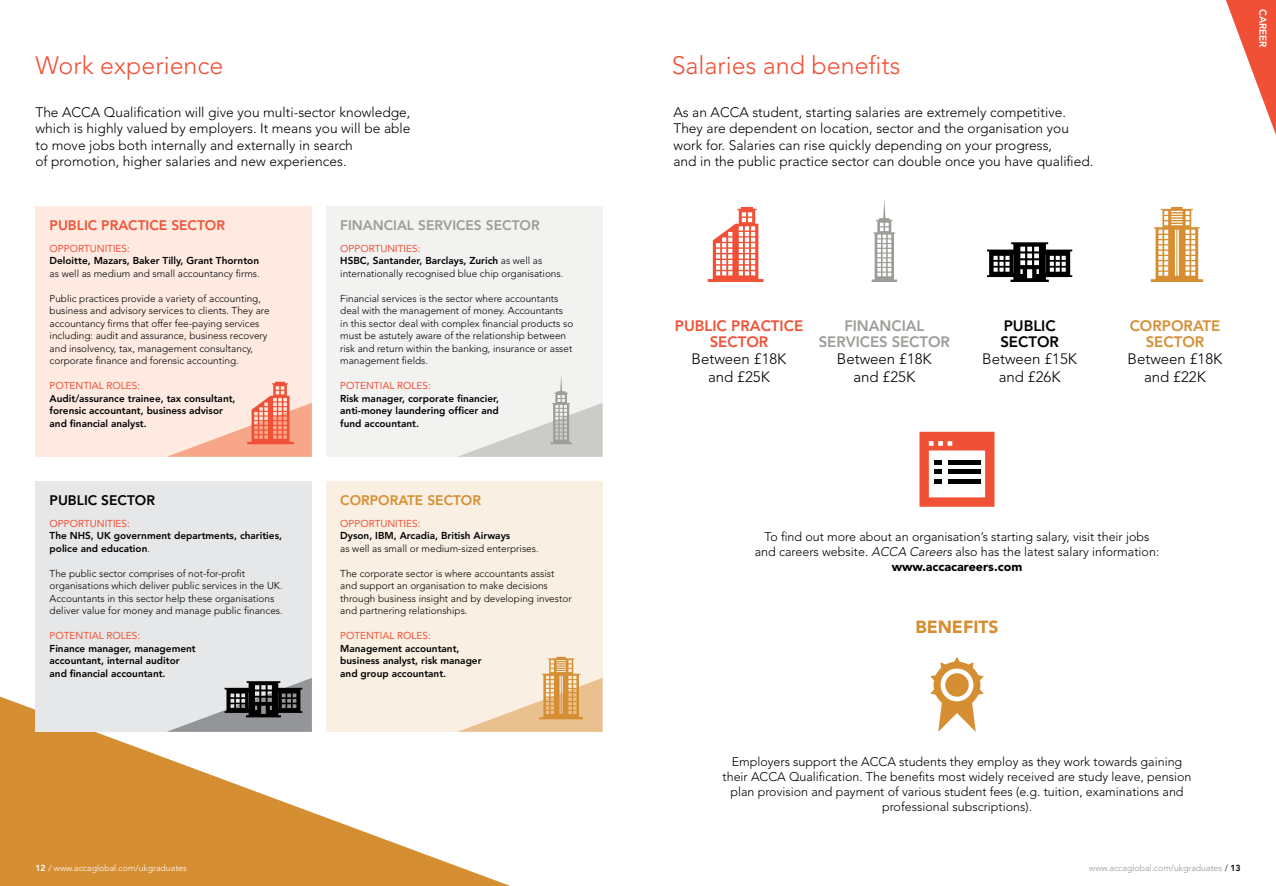
<style>
.page{position:relative;width:1276px;height:886px;background:#fff}
.page>*{position:absolute;margin:0;border:0;box-sizing:border-box;transform-origin:0 0}
.t1{font:300 25px "Avenir LT";color:#f05136}
.t2{font:900 17.5px "Avenir LT";color:#d68e32}
.t3{font:300 15px/17.5px "Avenir LT";color:#000;text-align:center}
.t4{font:800 15px/16.2px "Avenir LT";letter-spacing:-.005em;color:#9c9d98;text-align:center}
.t5{font:800 15px/16.2px "Avenir LT";color:#f05136;text-align:center}
.t6{font:800 15px/16.2px "Avenir LT";color:#d68e32;text-align:center}
.t7{font:800 15px/16.2px "Avenir LT";color:#000}
.t8{font:300 13.75px/16.2px "Avenir LT";color:#000}
.t9{font:800 13.75px "Avenir LT";color:#9c9d98}
.t10{font:800 13.75px "Avenir LT";color:#f05136}
.t11{font:800 13.75px "Avenir LT";color:#d68e32}
.t12{font:800 13.75px "Avenir LT";color:#000}
.t13{font:300 12.5px/15px "Avenir LT";color:#000;text-align:center}
.t14{font:300 10px/12.5px "Avenir LT";color:#000}
.t15{font:800 10px/12.5px "Avenir LT";color:#000}
.t16{font:10px "Avenir LT";color:#f05136}
.t17{font:800 10px "Avenir LT";color:#fff}
.t18{font:300 8.75px "Avenir LT";color:#fff}
.t19{font:300 8.75px "Avenir LT";color:#939598}
.s1{font-weight:300}
.s2{font-weight:400;color:#f05136}
.s3{font-weight:800}
.s4{font-style:italic}
.s5{font-weight:900}
.s6{color:#000}
.s7{font-weight:800;color:#000}
</style>
<div class="page">
<svg style="left:0;top:696px;width:510px;height:190px;fill:#d68e32"></svg>
<div style="left:35px;top:207px;width:277px;height:250px;background:#feeae1"></div>
<div style="left:326px;top:207px;width:276px;height:250px;background:#f2f2f1"></div>
<div style="left:35px;top:482px;width:277px;height:250px;background:#e6e7e8"></div>
<div style="left:326px;top:482px;width:276px;height:250px;background:#f9efe2"></div>
<svg style="left:1226px;top:0;width:50px;height:135px"></svg>
<svg style="left:458px;top:376px;width:144px;height:81px"></svg>
<svg style="left:871px;top:199px;width:26px;height:83px"></svg>
<svg style="left:167px;top:382px;width:145px;height:75px"></svg>
<svg style="left:707px;top:207px;width:56px;height:75px"></svg>
<svg style="left:167px;top:678px;width:145px;height:54px"></svg>
<svg style="left:987px;top:242px;width:85px;height:40px"></svg>
<svg style="left:458px;top:657px;width:144px;height:75px"></svg>
<svg style="left:1150px;top:207px;width:53px;height:75px"></svg>
<svg style="left:930px;top:657px;width:53px;height:75px"></svg>
<svg style="left:919px;top:432px;width:75px;height:75px"></svg>
<h1 class="t1" style="left:35px;top:51px;width:189px">Work experience</h1>
<h1 class="t1" style="left:671px;top:51px;width:230px">Salaries and benefits</h1>
<h3 class="t8" style="left:35px;top:104px;width:376px">The ACCA Qualification will give you multi-sector knowledge, which is highly valued by employers. It means you will be able to move jobs both internally and externally in search<br>of promotion, higher salaries and new experiences.</h3>
<p class="t8" style="left:673px;top:104px;width:421px">As an ACCA student, starting salaries are extremely competitive.<br>They are dependent on location, sector and the organisation you work for. Salaries can rise quickly depending on your progress,<br>and in the public practice sector can double once you have qualified.</p>
<h3 class="t10" style="left:50px;top:217px;width:177px">PUBLIC PRACTICE SECTOR</h3>
<p class="t16" style="left:50px;top:242px;width:82px">OPPORTUNITIES:</p>
<p class="t15" style="left:50px;top:254px;width:211px">Deloitte, Mazars, Baker Tilly, Grant Thornton</p>
<p class="t14" style="left:50px;top:267px;width:212px">as well as medium and small accountancy firms.</p>
<p class="t14" style="left:50px;top:292px;width:221px">Public practices provide a variety of accounting, business and advisory services to clients. They are accountancy firms that offer fee-paying services including: audit and assurance, business recovery and insolvency, tax, management consultancy, corporate finance and forensic accounting.</p>
<p class="t16" style="left:50px;top:380px;width:92px">POTENTIAL ROLES:</p>
<p class="t15" style="left:50px;top:392px;width:187px">Audit/assurance trainee, tax consultant, forensic accountant, business advisor and financial analyst.</p>
<h3 class="t12" style="left:50px;top:492px;width:107px">PUBLIC SECTOR</h3>
<p class="t16" style="left:50px;top:517px;width:82px">OPPORTUNITIES:</p>
<p class="t15" style="left:50px;top:529px;width:234px">The NHS, UK government departments, charities, police and education<span class="s1">.</span></p>
<p class="t14" style="left:50px;top:567px;width:235px">The public sector comprises of not-for-profit organisations which deliver public services in the UK.<br>Accountants in this sector help these organisations deliver value for money and manage public finances.</p>
<p class="t16" style="left:50px;top:630px;width:92px">POTENTIAL ROLES:</p>
<p class="t15" style="left:50px;top:642px;width:148px">Finance manager, management accountant, internal auditor and financial accountant.</p>
<h3 class="t9" style="left:340px;top:217px;width:201px">FINANCIAL SERVICES SECTOR</h3>
<p class="t14" style="left:340px;top:242px;width:225px"><span class="s2">OPPORTUNITIES:<br></span><span class="s3">HSBC, Santander, Barclays, Zurich</span> as well as internationally recognised blue chip organisations.</p>
<p class="t14" style="left:340px;top:292px;width:235px">Financial services is the sector where accountants deal with the management of money. Accountants in this sector deal with complex financial products so must be astutely aware of the relationship between risk and return within the banking, insurance or asset management fields.</p>
<p class="t16" style="left:340px;top:380px;width:92px">POTENTIAL ROLES:</p>
<p class="t15" style="left:340px;top:392px;width:160px;text-align:justify">Risk manager, corporate financier, anti-money laundering officer and fund accountant.</p>
<h3 class="t11" style="left:340px;top:492px;width:142px">CORPORATE SECTOR</h3>
<p class="t16" style="left:340px;top:517px;width:82px">OPPORTUNITIES:</p>
<p class="t15" style="left:340px;top:529px;width:171px">Dyson, IBM, Arcadia, British Airways</p>
<p class="t14" style="left:340px;top:542px;width:200px">as well as small or medium-sized enterprises.</p>
<p class="t14" style="left:340px;top:567px;width:233px">The corporate sector is where accountants assist and support an organisation to make decisions through business insight and by developing investor and partnering relationships.</p>
<p class="t16" style="left:340px;top:630px;width:92px">POTENTIAL ROLES:</p>
<p class="t15" style="left:340px;top:642px;width:143px">Management accountant, business analyst, risk manager and group accountant.</p>
<h3 class="t5" style="left:675px;top:317px;width:130px">PUBLIC PRACTICE<br>SECTOR</h3>
<h3 class="t3" style="left:691px;top:351px;width:96px">Between £18K and £25K</h3>
<h3 class="t4" style="left:819px;top:317px;width:133px">FINANCIAL<br>SERVICES SECTOR</h3>
<h3 class="t3" style="left:837px;top:351px;width:96px">Between £18K and £25K</h3>
<h3 class="t7" style="left:1000px;top:317px;width:60px">PUBLIC<br>SECTOR</h3>
<h3 class="t3" style="left:982px;top:351px;width:96px">Between £15K and £26K</h3>
<h3 class="t6" style="left:1129px;top:317px;width:92px">CORPORATE<br>SECTOR</h3>
<h3 class="t3" style="left:1127px;top:351px;width:96px">Between £18K and £22K</h3>
<p class="t13" style="left:755px;top:529px;width:406px">To find out more about an organisation’s starting salary, visit their jobs and careers website. <span class="s4">ACCA Careers</span> also has the latest salary information: <span class="s5">www.accacareers.com</span></p>
<h2 class="t2" style="left:915px;top:616px;width:85px">BENEFITS</h2>
<p class="t17" style="left:1269px;top:9px;width:40px;rotate:90deg">CAREER</p>
<p class="t18" style="left:35px;top:863px;width:153px"><span class="s3">12</span> / www.accaglobal.com/ukgraduates</p>
<p class="t13" style="left:722px;top:754px;width:470px">Employers support the ACCA students they employ as they work towards gaining their ACCA Qualification. The benefits most widely received are study leave, pension plan provision and payment of various student fees (e.g. tuition, examinations and professional subscriptions).</p>
<p class="t19" style="left:1089px;top:863px;width:153px">www.accaglobal.com/ukgraduates <span class="s6">/</span> <span class="s7">13</span></p>
</div>
